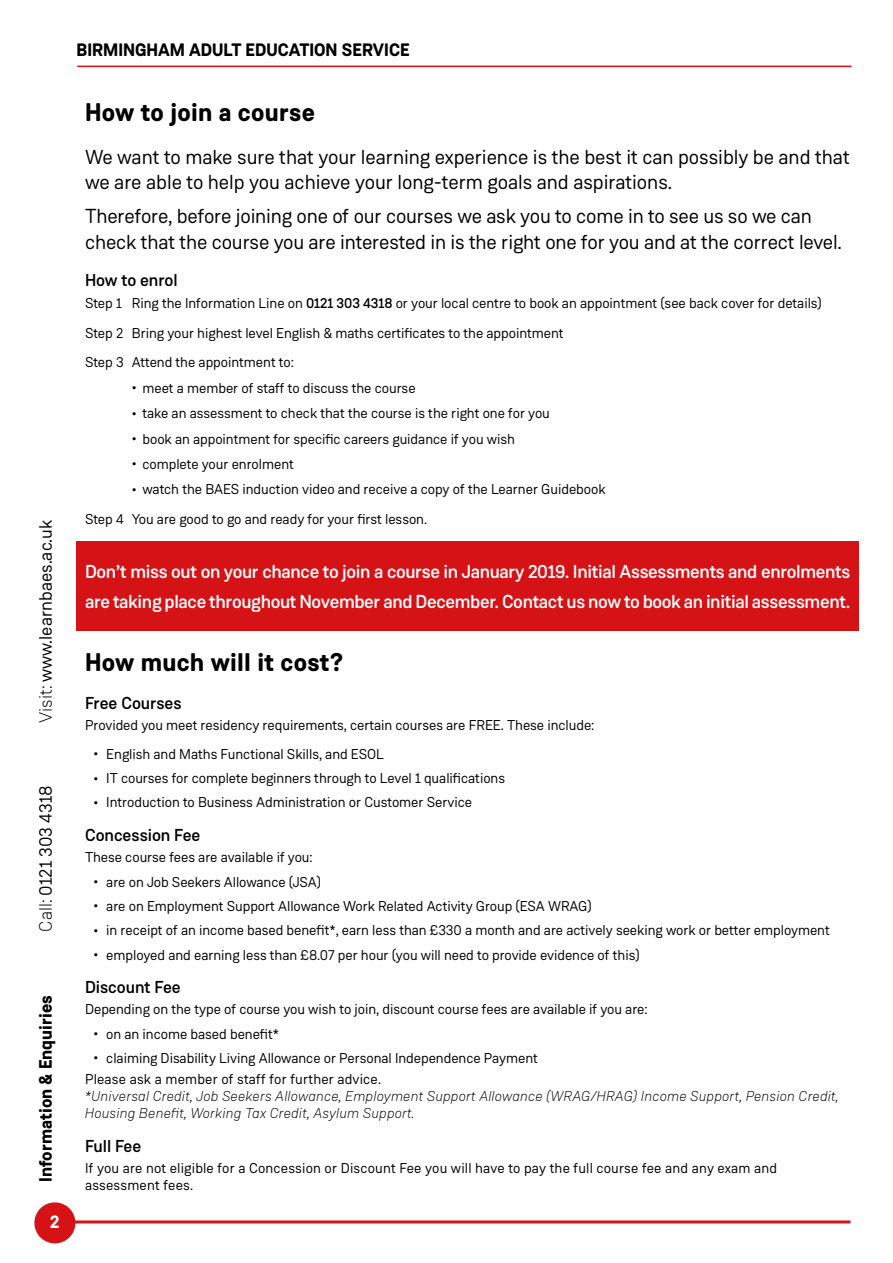
<style>
.page{position:relative;width:893px;height:1263px;background:#fff}
.page>*{position:absolute;margin:0;border:0;box-sizing:border-box;transform-origin:0 0}
.t1{font:700 25.5px "Weissenhof Grotesk";letter-spacing:.01em;color:#000}
.t2{font:20.25px/25.5px "Weissenhof Grotesk";letter-spacing:-.01em;color:#000}
.t3{font:500 18.75px/30px "Weissenhof Grotesk";letter-spacing:-.02em;color:#fff}
.t4{font:700 18px "Weissenhof Grotesk";color:#000}
.t5{font:18px "Weissenhof Grotesk";color:#000}
.t6{font:700 18px "Weissenhof Grotesk";color:#fff}
.t7{font:500 17.25px "Weissenhof Grotesk";letter-spacing:-.005em;color:#000}
.t8{font:14.25px/29.8px "Weissenhof Grotesk";letter-spacing:-.005em;color:#000}
.t9{font:italic 300 14.25px/17.1px "Weissenhof Grotesk";letter-spacing:.01em;color:#000}
.s1{font-weight:300}
.s2{font-weight:500}
.s3{font-size:20.25px}
</style>
<div class="page">
<hr style="left:67px;top:1220px;width:783px;height:3px;background:#d51317">
<div style="left:35px;top:1203px;width:40px;height:40px;background:#d51317;border-radius:50%"></div>
<div style="left:34px;top:1202px;width:41px;height:41px;border:2px solid #d51317;border-radius:50%"></div>
<hr style="left:77px;top:66px;width:774px;height:1px;background:#d51317">
<div style="left:77px;top:541px;width:782px;height:89px;background:#d51317"></div>
<p class="t4" style="left:77px;top:38px;width:335px">BIRMINGHAM ADULT EDUCATION SERVICE</p>
<p class="t5" style="left:35px;top:723px;width:205px;rotate:-90deg"><span class="s1">Visit:</span> www.learnbaes.ac.uk</p>
<p class="t5" style="left:35px;top:932px;width:147px;rotate:-90deg"><span class="s1">Call:</span> 0121 303 4318</p>
<p class="t4" style="left:34px;top:1182px;width:188px;rotate:-90deg">Information &amp; Enquiries</p>
<p class="t6" style="left:50px;top:1210px;width:11px">2</p>
<h1 class="t1" style="left:85px;top:96px;width:231px">How to join a course</h1>
<h2 class="t2" style="left:85px;top:144px;width:766px">We want to make sure that your learning experience is the best it can possibly be and that we are able to help you achieve your long-term goals and aspirations.</h2>
<h2 class="t2" style="left:85px;top:203px;width:758px">Therefore, before joining one of our courses we ask you to come in to see us so we can check that the course you are interested in is the right one for you and at the correct level.</h2>
<p class="t7" style="left:85px;top:270px;width:94px">How to enrol</p>
<p class="t8" style="left:85px;top:288px;width:738px">Step 1 Ring the Information Line on <span class="s2">0121 303 4318</span> or your local centre to book an appointment (see back cover for details)<br>Step 2 Bring your highest level English &amp; maths certificates to the appointment<br>Step 3 Attend the appointment to:</p>
<p class="t8" style="left:132px;top:373px;width:285px"><span class="s3">•</span> meet a member of staff to discuss the course</p>
<p class="t8" style="left:132px;top:398px;width:420px"><span class="s3">•</span> take an assessment to check that the course is the right one for you</p>
<p class="t8" style="left:132px;top:424px;width:385px"><span class="s3">•</span> book an appointment for specific careers guidance if you wish</p>
<p class="t8" style="left:132px;top:449px;width:164px"><span class="s3">•</span> complete your enrolment</p>
<p class="t8" style="left:85px;top:474px;width:522px;text-indent:47px"><span class="s3">•</span> watch the BAES induction video and receive a copy of the Learner Guidebook<br>Step 4 You are good to go and ready for your first lesson.</p>
<h3 class="t3" style="left:85px;top:556px;width:767px">Don’t miss out on your chance to join a course in January 2019. Initial Assessments and enrolments are taking place throughout November and December. Contact us now to book an initial assessment.</h3>
<h1 class="t1" style="left:85px;top:646px;width:260px">How much will it cost?</h1>
<p class="t7" style="left:85px;top:692px;width:98px">Free Courses</p>
<p class="t8" style="left:85px;top:710px;width:511px">Provided you meet residency requirements, certain courses are FREE. These include:</p>
<p class="t8" style="left:94px;top:739px;width:292px"><span class="s3">•</span> English and Maths Functional Skills, and ESOL</p>
<p class="t8" style="left:94px;top:763px;width:413px"><span class="s3">•</span> IT courses for complete beginners through to Level 1 qualifications</p>
<p class="t8" style="left:94px;top:788px;width:380px"><span class="s3">•</span> Introduction to Business Administration or Customer Service</p>
<p class="t7" style="left:85px;top:824px;width:117px">Concession Fee</p>
<p class="t8" style="left:85px;top:842px;width:229px">These course fees are available if you:</p>
<p class="t8" style="left:94px;top:867px;width:229px"><span class="s3">•</span> are on Job Seekers Allowance (JSA)</p>
<p class="t8" style="left:94px;top:891px;width:500px"><span class="s3">•</span> are on Employment Support Allowance Work Related Activity Group (ESA WRAG)</p>
<p class="t8" style="left:94px;top:915px;width:738px"><span class="s3">•</span> in receipt of an income based benefit*, earn less than £330 a month and are actively seeking work or better employment</p>
<p class="t8" style="left:94px;top:940px;width:548px"><span class="s3">•</span> employed and earning less than £8.07 per hour (you will need to provide evidence of this)</p>
<p class="t7" style="left:85px;top:976px;width:97px">Discount Fee</p>
<p class="t8" style="left:85px;top:994px;width:564px">Depending on the type of course you wish to join, discount course fees are available if you are:</p>
<p class="t8" style="left:94px;top:1019px;width:187px"><span class="s3">•</span> on an income based benefit*</p>
<p class="t8" style="left:85px;top:1047px;width:454px;line-height:21.3px;text-indent:9px"><span class="s3">•</span> claiming Disability Living Allowance or Personal Independence Payment<br>Please ask a member of staff for further advice.</p>
<p class="t9" style="left:85px;top:1088px;width:755px">*Universal Credit, Job Seekers Allowance, Employment Support Allowance (WRAG/HRAG) Income Support, Pension Credit,<br>Housing Benefit, Working Tax Credit, Asylum Support.</p>
<p class="t7" style="left:85px;top:1135px;width:58px">Full Fee</p>
<p class="t8" style="left:85px;top:1160px;width:694px;line-height:17.1px">If you are not eligible for a Concession or Discount Fee you will have to pay the full course fee and any exam and assessment fees.</p>
</div>
